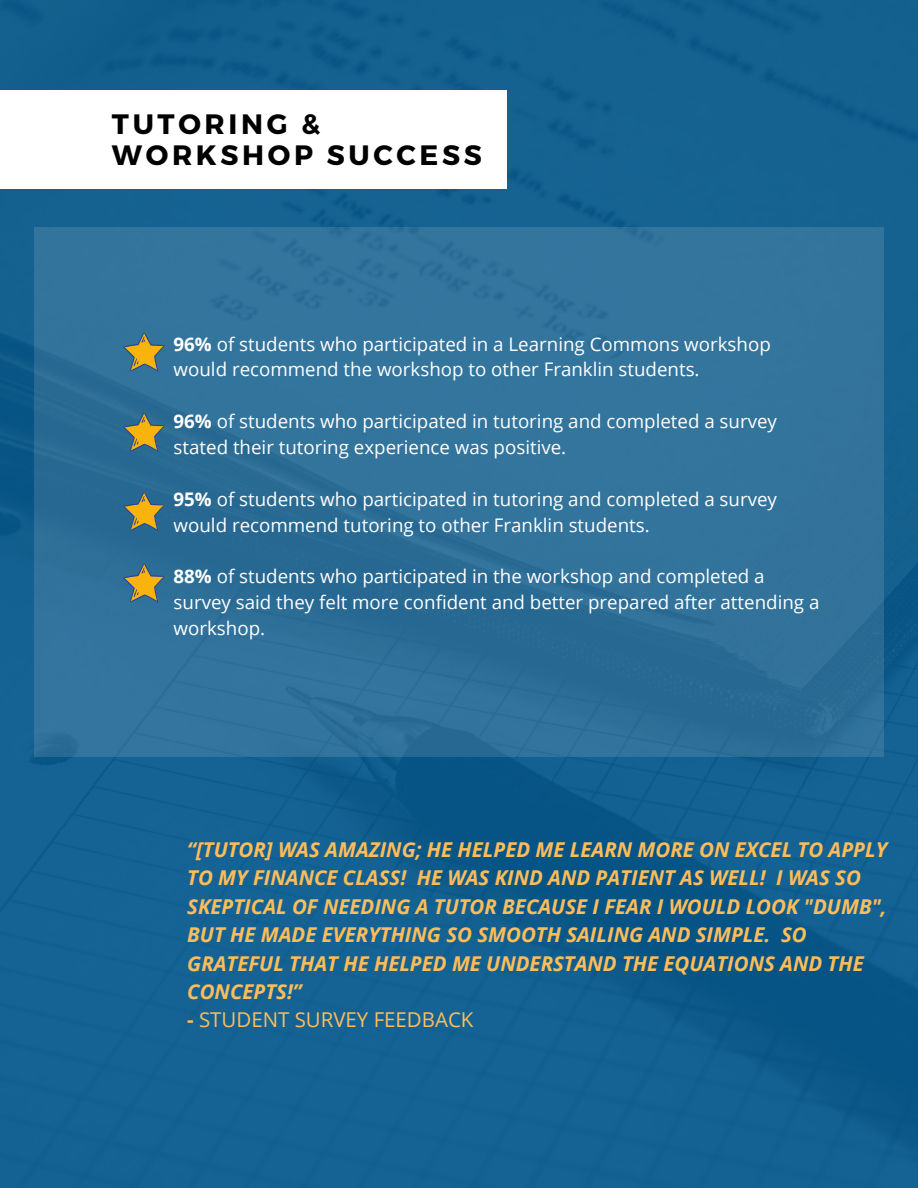
<style>
.page{position:relative;width:918px;height:1188px;background:#fff}
.page>*{position:absolute;margin:0;border:0;box-sizing:border-box;transform-origin:0 0}
.t1{font:700 28.05px/31.8px "Montserrat";letter-spacing:.13em;color:#000}
.t2{font:italic 700 20.4px/28.5px "Open Sans";color:#ffbd59}
.t3{font:20.4px "Open Sans";color:#ffbd59}
.t4{font:18.75px/25.8px "Open Sans";color:#fff}
.s1{font-weight:700}
</style>
<div class="page">
<img style="left:0;top:0;width:918px;height:1188px">
<div style="left:0;top:90px;width:506px;height:98px;background:#fff"></div>
<div style="left:34px;top:227px;width:850px;height:529px;background:#33749c"></div>
<svg style="left:123px;top:332px;width:42px;height:40px"></svg>
<svg style="left:123px;top:412px;width:42px;height:40px"></svg>
<svg style="left:123px;top:492px;width:42px;height:39px"></svg>
<svg style="left:123px;top:563px;width:42px;height:39px"></svg>
<h1 class="t1" style="left:112px;top:106px;width:371px">TUTORING &amp;<br>WORKSHOP SUCCESS</h1>
<p class="t4" style="left:174px;top:330px;width:599px"><span class="s1">96%</span> of students who participated in a Learning Commons workshop would recommend the workshop to other Franklin students.</p>
<p class="t4" style="left:174px;top:408px;width:605px"><span class="s1">96%</span> of students who participated in tutoring and completed a survey stated their tutoring experience was positive.</p>
<p class="t4" style="left:174px;top:486px;width:605px"><span class="s1">95%</span> of students who participated in tutoring and completed a survey would recommend tutoring to other Franklin students.</p>
<p class="t4" style="left:174px;top:563px;width:647px"><span class="s1">88%</span> of students who participated in the workshop and completed a survey said they felt more confident and better prepared after attending a workshop.</p>
<p class="t2" style="left:187px;top:834px;width:701px">“[TUTOR] WAS AMAZING; HE HELPED ME LEARN MORE ON EXCEL TO APPLY TO MY FINANCE CLASS! HE WAS KIND AND PATIENT AS WELL! I WAS SO SKEPTICAL OF NEEDING A TUTOR BECAUSE I FEAR I WOULD LOOK "DUMB", BUT HE MADE EVERYTHING SO SMOOTH SAILING AND SIMPLE. SO GRATEFUL THAT HE HELPED ME UNDERSTAND THE EQUATIONS AND THE CONCEPTS!”</p>
<p class="t3" style="left:187px;top:1006px;width:288px"><span class="s1">-</span> STUDENT SURVEY FEEDBACK</p>
</div>
